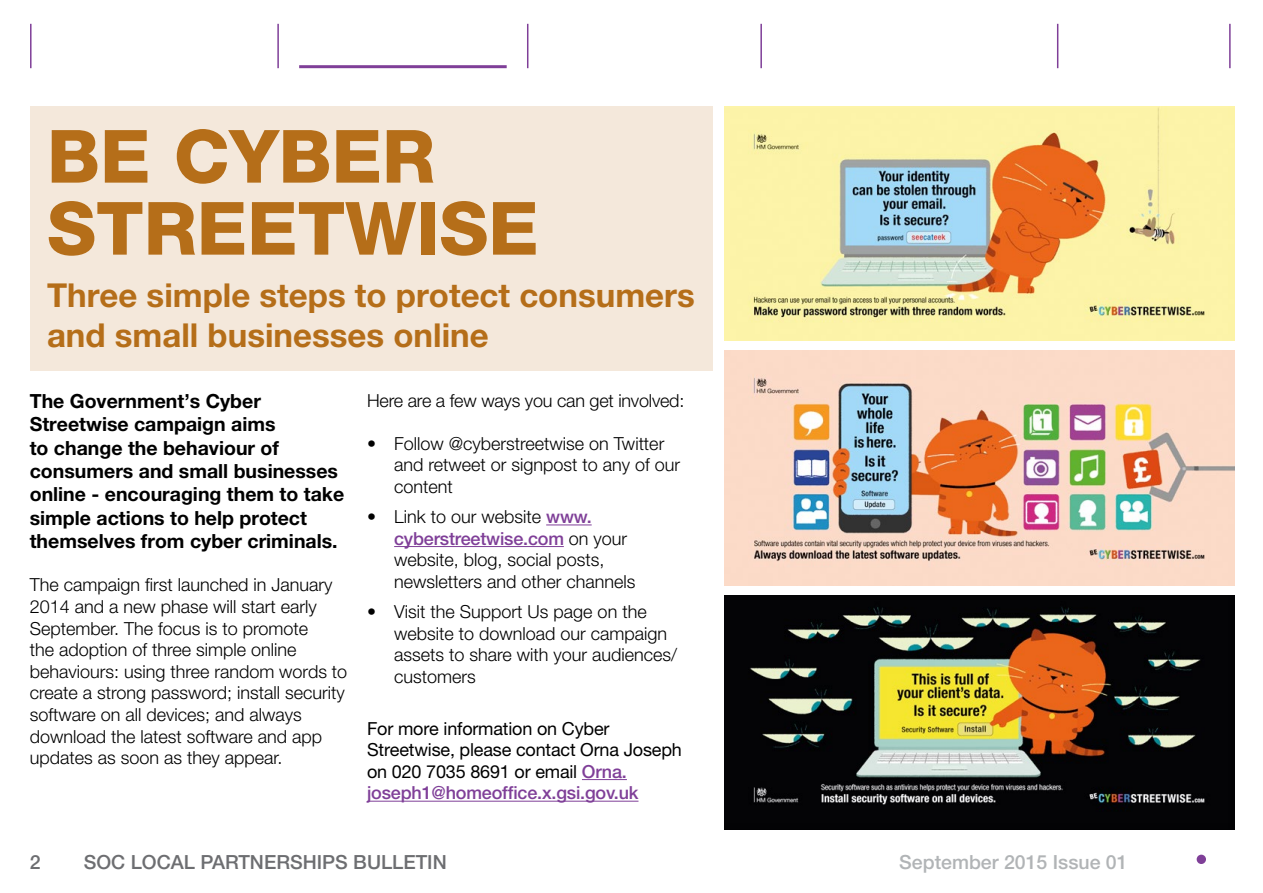
<style>
.page{position:relative;width:1263px;height:893px;background:#fff}
.page>*{position:absolute;margin:0;border:0;box-sizing:border-box;transform-origin:0 0}
.main_body{font:800 73.5px/72px "Helvetica Neue LT Pro";color:#b56e19}
.main_body-2{font:700 33px/39.6px "Helvetica Neue LT Pro";color:#b56e19}
.main_body-3{font:700 19.5px/23.4px "Helvetica Neue LT Pro";color:#000}
.main_body-4{font:500 19.5px "Helvetica Neue LT Pro";color:#6d6e71}
.main_body-5{font:500 19.5px "Helvetica Neue LT Pro";color:#b1b4b6}
.main_body-6{font:300 18px/21.6px "Helvetica Neue LT Pro";color:#000}
.main_body-7{font:18px/21.6px "Helvetica Neue LT Pro";letter-spacing:-.01em;color:#000}
.s1{font-weight:500;color:#7f3f98}
</style>
<div class="page">
<hr style="left:546px;top:524px;width:46px;height:1px;background:#7f3f98">
<hr style="left:394px;top:546px;width:170px;height:1px;background:#7f3f98">
<hr style="left:582px;top:779px;width:45px;height:1px;background:#7f3f98">
<hr style="left:367px;top:801px;width:271px;height:1px;background:#7f3f98">
<img style="left:724px;top:595px;width:510px;height:235px">
<img style="left:724px;top:106px;width:510px;height:235px">
<img style="left:724px;top:351px;width:510px;height:234px">
<div style="left:1197px;top:855px;width:9px;height:9px;background:#7f3f98;border-radius:50%"></div>
<hr style="left:30px;top:24px;width:2px;height:44px;background:#7f3f98">
<hr style="left:277px;top:24px;width:2px;height:44px;background:#7f3f98">
<hr style="left:527px;top:24px;width:1px;height:44px;background:#7f3f98">
<hr style="left:760px;top:24px;width:2px;height:44px;background:#7f3f98">
<hr style="left:1057px;top:24px;width:1px;height:44px;background:#7f3f98">
<hr style="left:1229px;top:24px;width:1px;height:44px;background:#7f3f98">
<div style="left:30px;top:106px;width:682px;height:265px;background:#f4e8db"></div>
<hr style="left:299px;top:65px;width:208px;height:3px;background:#7f3f98">
<p class="main_body" style="left:47px;top:120px;width:493px">BE CYBER<br>STREETWISE</p>
<p class="main_body-2" style="left:47px;top:275px;width:649px">Three simple steps to protect consumers and small businesses online</p>
<p class="main_body-3" style="left:30px;top:389px;width:316px">The Government’s Cyber<br>Streetwise campaign aims<br>to change the behaviour of consumers and small businesses online - encouraging them to take simple actions to help protect themselves from cyber criminals.</p>
<p class="main_body-6" style="left:30px;top:574px;width:319px">The campaign first launched in January 2014 and a new phase will start early September. The focus is to promote<br>the adoption of three simple online behaviours: using three random words to create a strong password; install security software on all devices; and always download the latest software and app updates as soon as they appear.</p>
<p class="main_body-6" style="left:367px;top:389px;width:319px">Here are a few ways you can get involved:</p>
<p class="main_body-6" style="left:394px;top:432px;width:288px;text-indent:-27px">• Follow @cyberstreetwise on Twitter and retweet or signpost to any of our content</p>
<p class="main_body-6" style="left:394px;top:506px;width:243px;text-indent:-27px">• Link to our website <span class="s1">www. cyberstreetwise.com</span> on your website, blog, social posts, newsletters and other channels</p>
<p class="main_body-6" style="left:394px;top:600px;width:285px;text-indent:-27px">• Visit the Support Us page on the website to download our campaign assets to share with your audiences/ customers</p>
<p class="main_body-7" style="left:367px;top:717px;width:316px">For more information on Cyber Streetwise, please contact Orna Joseph on 020 7035 8691 or email <span class="s1">Orna. joseph1@homeoffice.x.gsi.gov.uk</span></p>
<p class="main_body-4" style="left:30px;top:850px;width:12px">2</p>
<p class="main_body-4" style="left:84px;top:850px;width:365px">SOC LOCAL PARTNERSHIPS BULLETIN</p>
<p class="main_body-5" style="left:899px;top:850px;width:230px">September 2015 Issue 01</p>
</div>
